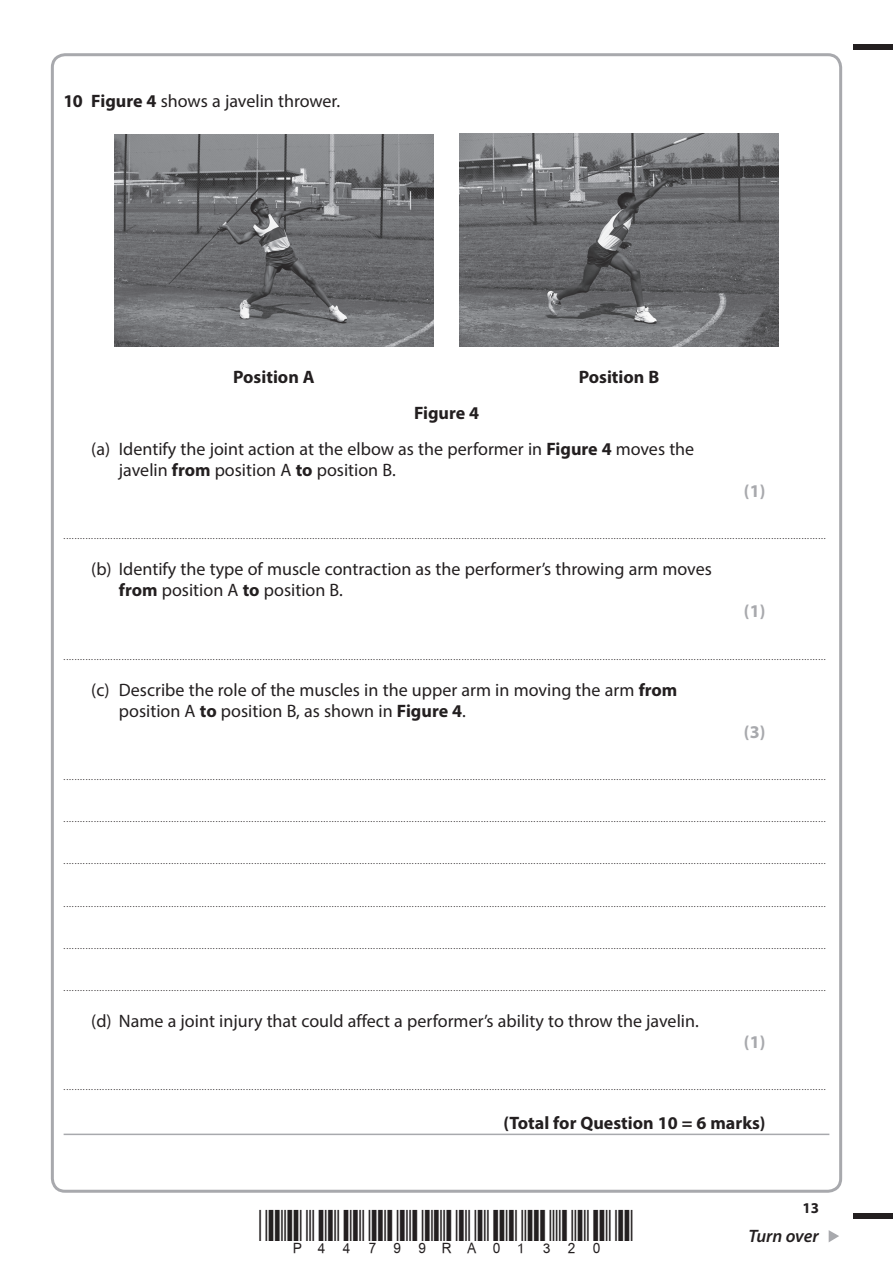
<style>
.page{position:relative;width:893px;height:1263px;background:#fff}
.page>*{position:absolute;margin:0;border:0;box-sizing:border-box;transform-origin:0 0}
.t1{font:18px/21px "Myriad Pro";color:#231f20}
.t2{font:700 18px "Myriad Pro";color:#231f20}
.t3{font:700 18px "Myriad Pro";color:#a8a9ad}
.t4{font:italic 600 18px "Myriad Pro";letter-spacing:-.005em;color:#231f20}
.t5{font:700 15px "Myriad Pro";color:#231f20}
.t6{font:9px "Myriad Pro";color:#231f20}
.s1{font-weight:700}
</style>
<div class="page">
<div style="left:853px;top:44px;width:39px;height:5px;background:#231f20"></div>
<div style="left:853px;top:1214px;width:39px;height:5px;background:#231f20"></div>
<hr style="left:64px;top:1134px;width:765px;height:1px;background:#a8a9ad">
<img style="left:114px;top:134px;width:320px;height:213px">
<img style="left:459px;top:134px;width:319px;height:213px">
<svg style="left:828px;top:1230px;width:11px;height:12px"></svg>
<h1 class="t1" style="left:64px;top:92px;width:278px"><span class="s1">10 Figure 4</span> shows a javelin thrower.</h1>
<h1 class="t2" style="left:233px;top:370px;width:83px">Position A</h1>
<h1 class="t2" style="left:578px;top:370px;width:82px">Position B</h1>
<h1 class="t1" style="left:91px;top:396px;width:604px;line-height:36px;text-indent:323px"><span class="s1">Figure 4<br></span>(a) Identify the joint action at the elbow as the performer in <span class="s1">Figure 4</span> moves the</h1>
<h1 class="t1" style="left:119px;top:461px;width:278px">javelin <span class="s1">from</span> position A <span class="s1">to</span> position B.</h1>
<h1 class="t3" style="left:743px;top:484px;width:23px">(1)</h1>
<p class="t6" style="left:64px;top:533px;width:763px">....................................................................................................................................................................................................................................................................................</p>
<h1 class="t1" style="left:119px;top:560px;width:594px;text-indent:-28px">(b) Identify the type of muscle contraction as the performer’s throwing arm moves <span class="s1">from</span> position A <span class="s1">to</span> position B.</h1>
<h1 class="t3" style="left:743px;top:605px;width:23px">(1)</h1>
<p class="t6" style="left:64px;top:653px;width:763px">....................................................................................................................................................................................................................................................................................</p>
<h1 class="t1" style="left:119px;top:680px;width:560px;text-indent:-28px">(c) Describe the role of the muscles in the upper arm in moving the arm <span class="s1">from </span>position A <span class="s1">to</span> position B, as shown in <span class="s1">Figure 4</span>.</h1>
<h1 class="t3" style="left:743px;top:725px;width:23px">(3)</h1>
<p class="t6" style="left:64px;top:773px;width:763px">....................................................................................................................................................................................................................................................................................</p>
<p class="t6" style="left:64px;top:816px;width:763px">....................................................................................................................................................................................................................................................................................</p>
<p class="t6" style="left:64px;top:858px;width:763px">....................................................................................................................................................................................................................................................................................</p>
<p class="t6" style="left:64px;top:900px;width:763px">....................................................................................................................................................................................................................................................................................</p>
<p class="t6" style="left:64px;top:942px;width:763px">....................................................................................................................................................................................................................................................................................</p>
<p class="t6" style="left:64px;top:985px;width:763px">....................................................................................................................................................................................................................................................................................</p>
<h1 class="t1" style="left:91px;top:1012px;width:609px">(d) Name a joint injury that could affect a performer’s ability to throw the javelin.</h1>
<h1 class="t3" style="left:744px;top:1035px;width:23px">(1)</h1>
<p class="t6" style="left:64px;top:1084px;width:763px">....................................................................................................................................................................................................................................................................................</p>
<h1 class="t2" style="left:503px;top:1116px;width:264px">(Total for Question 10 = 6 marks)</h1>
<h2 class="t5" style="left:802px;top:1202px;width:18px">13</h2>
<h1 class="t4" style="left:748px;top:1226px;width:72px">Turn over</h1>
</div>
